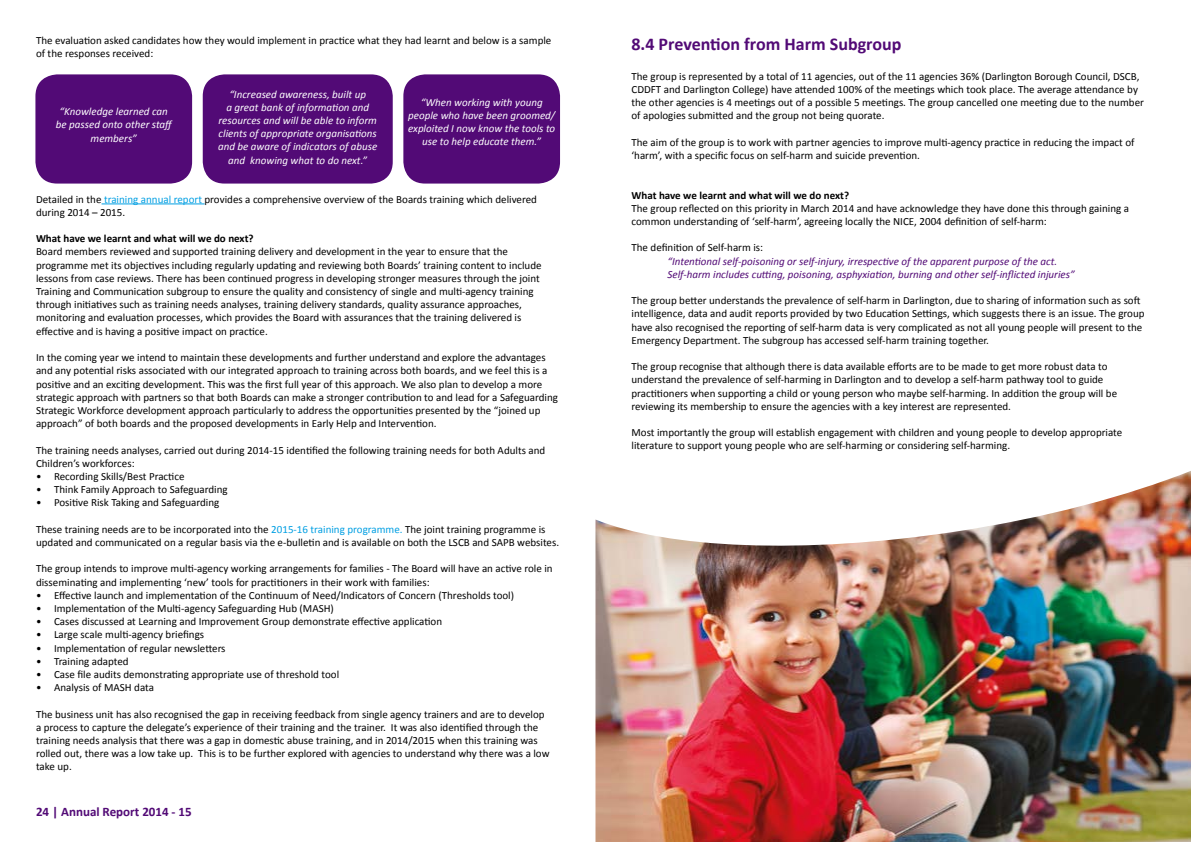
<style>
.page{position:relative;width:1191px;height:842px;background:#fff}
.page>*{position:absolute;margin:0;border:0;box-sizing:border-box;transform-origin:0 0}
.t1{font:700 18px "Calibri";color:#520a76}
.t2{font:700 13px "Calibri";color:#520a76}
.t3{font:11px/13.2px "Calibri";color:#000}
.t4{font:italic 11px/13.2px "Calibri";color:#fff;text-align:center}
.t5{font:italic 11px/13.2px "Calibri";color:#520a76}
.t6{font:700 11px "Calibri";color:#000}
.s1{color:#009fe3}
</style>
<div class="page">
<div style="left:35px;top:74px;width:157px;height:110px;background:#520a76;border-radius:22px"></div>
<div style="left:203px;top:74px;width:190px;height:110px;background:#520a76;border-radius:22px"></div>
<div style="left:403px;top:74px;width:157px;height:110px;background:#520a76;border-radius:22px"></div>
<hr style="left:102px;top:204px;width:102px;height:1px;background:#009fe3">
<img style="left:595px;top:471px;width:596px;height:371px">
<p class="t3" style="left:36px;top:34px;width:517px">The evaluation asked candidates how they would implement in practice what they had learnt and below is a sample of the responses received:</p>
<p class="t4" style="left:56px;top:104px;width:120px">“Knowledge learned can be passed onto other staff members”</p>
<p class="t4" style="left:218px;top:87px;width:161px">“Increased awareness, built up<br>a great bank of information and resources and will be able to inform clients of appropriate organisations and be aware of indicators of abuse and knowing what to do next.”</p>
<p class="t4" style="left:408px;top:95px;width:148px">“When working with young people who have been groomed/ exploited I now know the tools to use to help educate them.”</p>
<p class="t3" style="left:36px;top:192px;width:502px">Detailed in the <span class="s1">training annual report</span> provides a comprehensive overview of the Boards training which delivered during 2014 – 2015.</p>
<p class="t6" style="left:36px;top:232px;width:219px">What have we learnt and what will we do next?</p>
<p class="t3" style="left:36px;top:245px;width:507px">Board members reviewed and supported training delivery and development in the year to ensure that the programme met its objectives including regularly updating and reviewing both Boards’ training content to include lessons from case reviews. There has been continued progress in developing stronger measures through the joint Training and Communication subgroup to ensure the quality and consistency of single and multi-agency training through initiatives such as training needs analyses, training delivery standards, quality assurance approaches, monitoring and evaluation processes, which provides the Board with assurances that the training delivered is effective and is having a positive impact on practice.</p>
<p class="t3" style="left:36px;top:351px;width:523px">In the coming year we intend to maintain these developments and further understand and explore the advantages and any potential risks associated with our integrated approach to training across both boards, and we feel this is a positive and an exciting development. This was the first full year of this approach. We also plan to develop a more strategic approach with partners so that both Boards can make a stronger contribution to and lead for a Safeguarding Strategic Workforce development approach particularly to address the opportunities presented by the “joined up approach” of both boards and the proposed developments in Early Help and Intervention.</p>
<p class="t3" style="left:36px;top:443px;width:511px">The training needs analyses, carried out during 2014-15 identified the following training needs for both Adults and<br>Children’s workforces:</p>
<p class="t3" style="left:36px;top:470px;width:150px">• Recording Skills/Best Practice</p>
<p class="t3" style="left:36px;top:483px;width:193px">• Think Family Approach to Safeguarding</p>
<p class="t3" style="left:36px;top:496px;width:185px">• Positive Risk Taking and Safeguarding</p>
<p class="t3" style="left:36px;top:522px;width:524px">These training needs are to be incorporated into the <span class="s1">2015-16 training programme.</span> The joint training programme is updated and communicated on a regular basis via the e-bulletin and is available on both the LSCB and SAPB websites.</p>
<p class="t3" style="left:36px;top:562px;width:518px">The group intends to improve multi-agency working arrangements for families - The Board will have an active role in disseminating and implementing ‘new’ tools for practitioners in their work with families:</p>
<p class="t3" style="left:36px;top:588px;width:479px">• Effective launch and implementation of the Continuum of Need/Indicators of Concern (Thresholds tool)</p>
<p class="t3" style="left:36px;top:602px;width:299px">• Implementation of the Multi-agency Safeguarding Hub (MASH)</p>
<p class="t3" style="left:36px;top:615px;width:407px">• Cases discussed at Learning and Improvement Group demonstrate effective application</p>
<p class="t3" style="left:36px;top:628px;width:170px">• Large scale multi-agency briefings</p>
<p class="t3" style="left:36px;top:641px;width:191px">• Implementation of regular newsletters</p>
<p class="t3" style="left:36px;top:654px;width:94px">• Training adapted</p>
<p class="t3" style="left:36px;top:668px;width:305px">• Case file audits demonstrating appropriate use of threshold tool</p>
<p class="t3" style="left:36px;top:681px;width:120px">• Analysis of MASH data</p>
<p class="t3" style="left:36px;top:707px;width:515px">The business unit has also recognised the gap in receiving feedback from single agency trainers and are to develop a process to capture the delegate’s experience of their training and the trainer. It was also identified through the training needs analysis that there was a gap in domestic abuse training, and in 2014/2015 when this training was rolled out, there was a low take up. This is to be further explored with agencies to understand why there was a low take up.</p>
<p class="t2" style="left:36px;top:803px;width:157px">24 | Annual Report 2014 - 15</p>
<h1 class="t1" style="left:631px;top:32px;width:271px">8.4 Prevention from Harm Subgroup</h1>
<p class="t3" style="left:631px;top:69px;width:514px">The group is represented by a total of 11 agencies, out of the 11 agencies 36% (Darlington Borough Council, DSCB, CDDFT and Darlington College) have attended 100% of the meetings which took place. The average attendance by the other agencies is 4 meetings out of a possible 5 meetings. The group cancelled one meeting due to the number of apologies submitted and the group not being quorate.</p>
<p class="t3" style="left:631px;top:135px;width:504px">The aim of the group is to work with partner agencies to improve multi-agency practice in reducing the impact of ‘harm’, with a specific focus on self-harm and suicide prevention.</p>
<p class="t6" style="left:631px;top:188px;width:219px">What have we learnt and what will we do next?</p>
<p class="t3" style="left:631px;top:201px;width:499px">The group reflected on this priority in March 2014 and have acknowledge they have done this through gaining a common understanding of ‘self-harm’, agreeing locally the NICE, 2004 definition of self-harm:</p>
<p class="t3" style="left:631px;top:241px;width:133px">The definition of Self-harm is:</p>
<p class="t5" style="left:667px;top:254px;width:409px">“Intentional self-poisoning or self-injury, irrespective of the apparent purpose of the act.<br>Self-harm includes cutting, poisoning, asphyxiation, burning and other self-inflicted injuries”</p>
<p class="t3" style="left:631px;top:294px;width:514px">The group better understands the prevalence of self-harm in Darlington, due to sharing of information such as soft intelligence, data and audit reports provided by two Education Settings, which suggests there is an issue. The group have also recognised the reporting of self-harm data is very complicated as not all young people will present to the Emergency Department. The subgroup has accessed self-harm training together.</p>
<p class="t3" style="left:631px;top:360px;width:487px">The group recognise that although there is data available efforts are to be made to get more robust data to understand the prevalence of self-harming in Darlington and to develop a self-harm pathway tool to guide practitioners when supporting a child or young person who maybe self-harming. In addition the group will be reviewing its membership to ensure the agencies with a key interest are represented.</p>
<p class="t3" style="left:631px;top:426px;width:492px">Most importantly the group will establish engagement with children and young people to develop appropriate literature to support young people who are self-harming or considering self-harming.</p>
</div>
